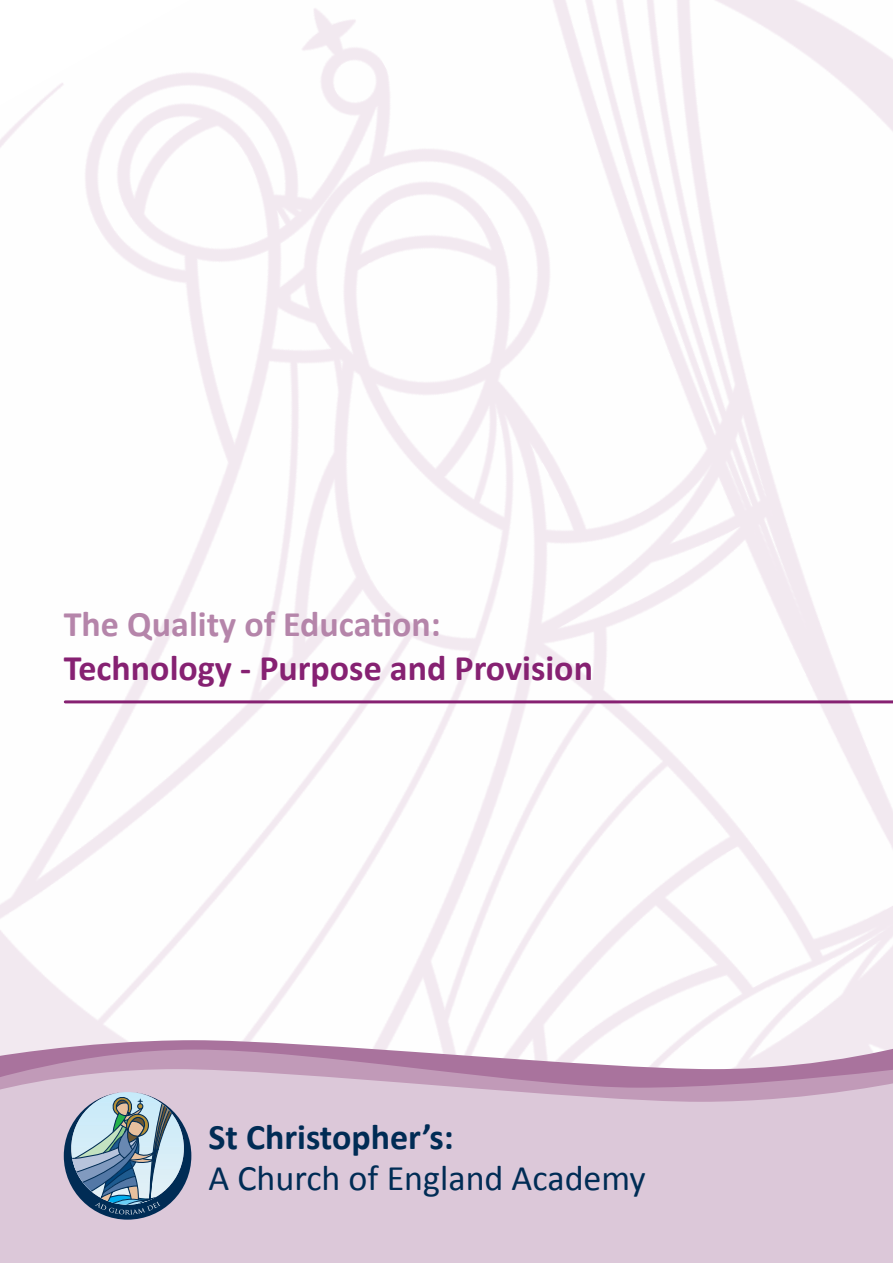
<style>
.page{position:relative;width:893px;height:1263px;background:#fff}
.page>*{position:absolute;margin:0;border:0;box-sizing:border-box;transform-origin:0 0}
.t1{font:700 36px "Calibri";color:#862172}
.t2{font:36px "Calibri";color:#002c55}
.t3{font:700 36px "Calibri";color:#b585aa}
.t4{font:700 36px "Calibri";color:#002c55}
</style>
<div class="page">
<img style="left:0;top:0;width:893px;height:1040px">
<svg style="left:0;top:1040px;width:893px;height:9px"></svg>
<svg style="left:0;top:1049px;width:893px;height:20px"></svg>
<svg style="left:0;top:1069px;width:893px;height:194px;background:#d8c2d4"></svg>
<svg style="left:64px;top:1092px;width:127px;height:128px;background:#8da1b4"></svg>
<hr style="left:65px;top:700px;width:828px;height:3px;background:#862172">
<p class="t3" style="left:64px;top:599px;width:379px">The Quality of Education:</p>
<p class="t1" style="left:64px;top:642px;width:531px">Technology - Purpose and Provision</p>
<p class="t4" style="left:208px;top:1112px;width:247px">St Christopher’s:</p>
<p class="t2" style="left:208px;top:1153px;width:439px">A Church of England Academy</p>
</div>
